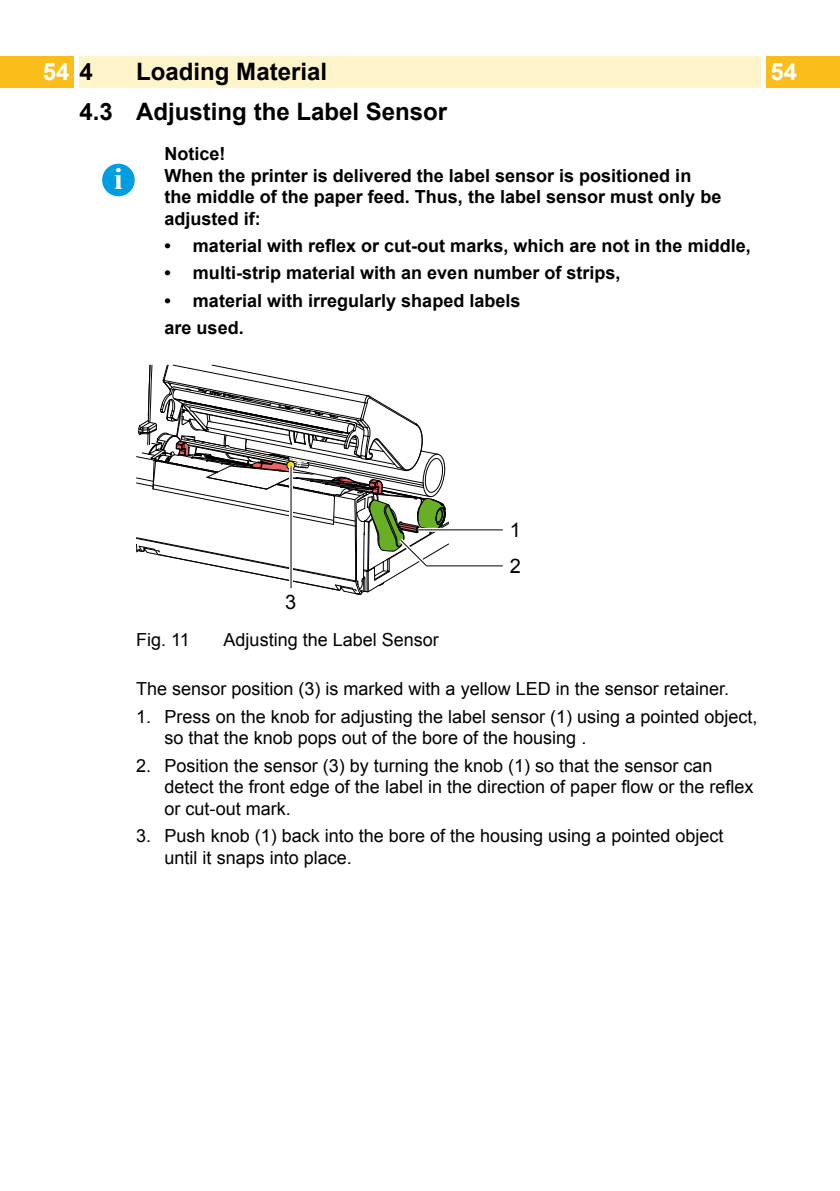
<style>
.page{position:relative;width:840px;height:1191px;background:#fff}
.page>*{position:absolute;margin:0;border:0;box-sizing:border-box;transform-origin:0 0}
.t1{font:700 30.6px "Times New Roman";color:#fff}
.t2{font:700 24px "Arial";color:#000}
.t3{font:700 24px "Arial";color:#fff}
.t4{font:20px "Arial";color:#000}
.t5{font:18px/21.6px "Arial";color:#000}
.t6{font:700 18px/21.6px "Arial";color:#000}
.s1{color:#000}
</style>
<div class="page">
<div style="left:79px;top:57px;width:681px;height:31px;background:#fff4ca"></div>
<div style="left:0;top:57px;width:74px;height:31px;background:#fbbd1a"></div>
<div style="left:765px;top:57px;width:74px;height:31px;background:#fbbd1a"></div>
<div style="left:102px;top:164px;width:33px;height:32px;background:#009ee0;border-radius:50%"></div>
<svg style="left:449px;top:530px;width:53px;height:1px"></svg>
<hr style="left:418px;top:529px;width:84px;height:1px;background:#000">
<svg style="left:449px;top:566px;width:53px;height:1px"></svg>
<hr style="left:426px;top:565px;width:76px;height:1px;background:#000">
<svg style="left:136px;top:365px;width:313px;height:230px"></svg>
<h2 class="t3" style="left:43px;top:55px;width:52px">54 <span class="s1">4</span></h2>
<h2 class="t2" style="left:136px;top:55px;width:192px">Loading Material</h2>
<h2 class="t3" style="left:770px;top:55px;width:28px">545</h2>
<h2 class="t2" style="left:79px;top:95px;width:369px">4.3 Adjusting the Label Sensor</h2>
<h1 class="t1" style="left:114px;top:158px;width:10px">i</h1>
<p class="t6" style="left:164px;top:143px;width:558px">Notice!<br>When the printer is delivered the label sensor is positioned in the middle of the paper feed. Thus, the label sensor must only be adjusted if:</p>
<p class="t6" style="left:164px;top:235px;width:587px">• material with reflex or cut-out marks, which are not in the middle,</p>
<p class="t6" style="left:164px;top:263px;width:457px">• multi-strip material with an even number of strips,</p>
<p class="t6" style="left:164px;top:287px;width:357px;line-height:27.2px">• material with irregularly shaped labels are used.</p>
<p class="t4" style="left:509px;top:517px;width:13px">1</p>
<p class="t4" style="left:285px;top:588px;width:13px">3</p>
<p class="t4" style="left:509px;top:553px;width:13px">2</p>
<p class="t5" style="left:136px;top:629px;width:55px">Fig. 11</p>
<p class="t5" style="left:223px;top:629px;width:217px">Adjusting the Label Sensor</p>
<p class="t5" style="left:136px;top:678px;width:594px">The sensor position (3) is marked with a yellow LED in the sensor retainer.</p>
<p class="t5" style="left:164px;top:705px;width:594px;text-indent:-28px">1. Press on the knob for adjusting the label sensor (1) using a pointed object, so that the knob pops out of the bore of the housing .</p>
<p class="t5" style="left:164px;top:754px;width:590px;text-indent:-28px">2. Position the sensor (3) by turning the knob (1) so that the sensor can detect the front edge of the label in the direction of paper flow or the reflex or cut-out mark.</p>
<p class="t5" style="left:164px;top:825px;width:560px;text-indent:-28px">3. Push knob (1) back into the bore of the housing using a pointed object until it snaps into place.</p>
</div>
